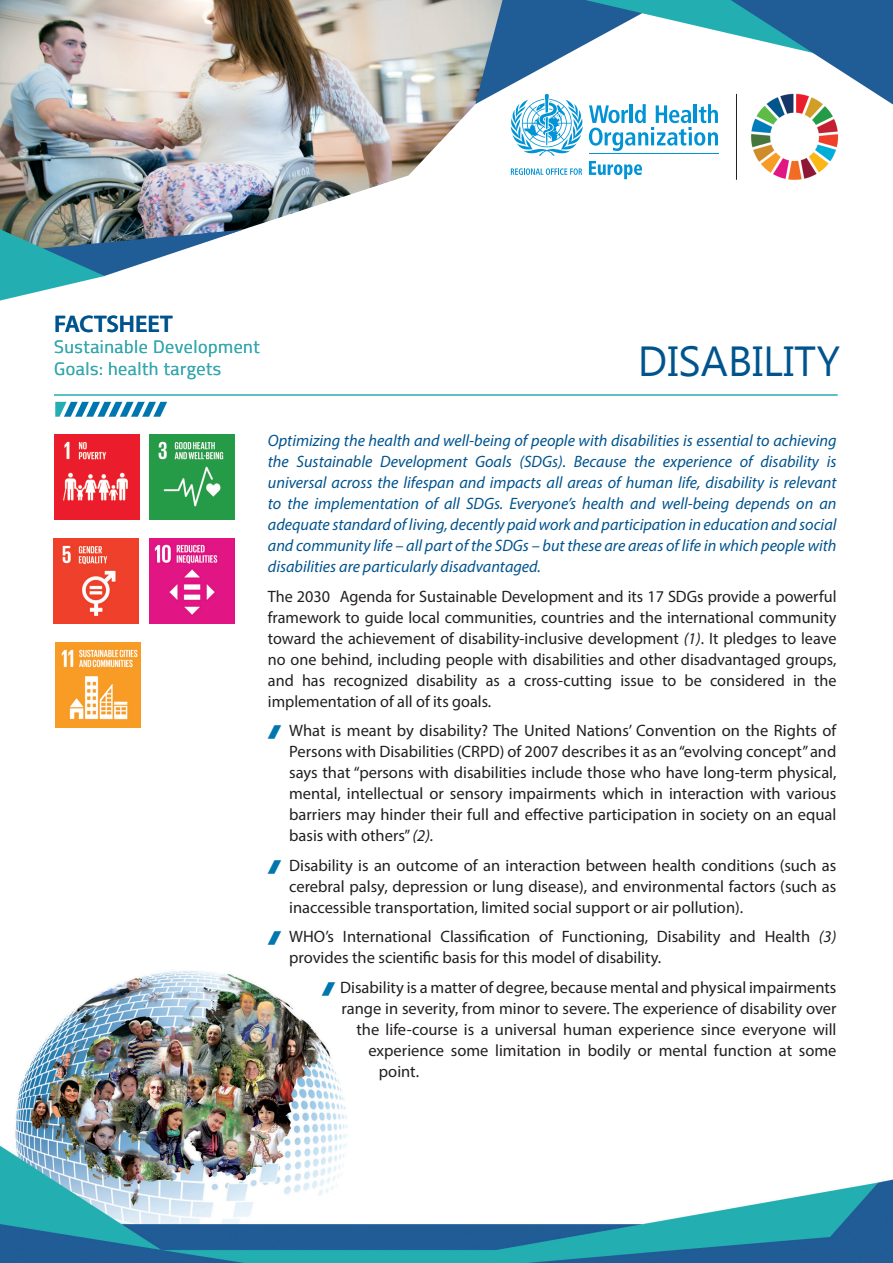
<style>
.page{position:relative;width:893px;height:1263px;background:#fff}
.page>*{position:absolute;margin:0;border:0;box-sizing:border-box;transform-origin:0 0}
.Titoli_interni{font:42px "Segoe UI";color:#00548e}
.sottotitoli{font:600 24px "Myriad Pro";color:#00548e}
.sottotitoli-2{font:18px/21.6px "Titillium Web";letter-spacing:.03em;color:#36a9af}
.TESTO_NORMALE{font:16.5px/21px "Myriad Pro";color:#231f20;text-align:justify}
.TESTO_NORMALE-2{font:italic 16.5px/21px "Myriad Pro";color:#00548e;text-align:justify}
.s1{font-style:italic}
</style>
<div class="page">
<img style="left:0;top:971px;width:893px;height:292px">
<img style="left:150px;top:435px;width:85px;height:85px">
<img style="left:54px;top:434px;width:85px;height:85px">
<img style="left:0;top:0;width:475px;height:230px">
<img style="left:150px;top:539px;width:85px;height:85px">
<img style="left:53px;top:539px;width:85px;height:85px">
<img style="left:55px;top:642px;width:85px;height:85px">
<hr style="left:736px;top:94px;width:1px;height:86px;background:#231f20">
<svg style="left:475px;top:0;width:418px;height:179px"></svg>
<img style="left:0;top:147px;width:243px;height:154px">
<hr style="left:54px;top:394px;width:784px;height:2px;background:#23afb1">
<svg style="left:55px;top:402px;width:112px;height:15px"></svg>
<svg style="left:322px;top:982px;width:13px;height:13px"></svg>
<p class="sottotitoli" style="left:54px;top:308px;width:120px">FACTSHEET</p>
<p class="sottotitoli-2" style="left:54px;top:335px;width:207px">Sustainable Development<br>Goals: health targets</p>
<p class="Titoli_interni" style="left:638px;top:332px;width:204px">DISABILITY</p>
<p class="TESTO_NORMALE-2" style="left:268px;top:430px;width:570px">Optimizing the health and well-being of people with disabilities is essential to achieving the Sustainable Development Goals (SDGs). Because the experience of disability is universal across the lifespan and impacts all areas of human life, disability is relevant to the implementation of all SDGs. Everyone’s health and well-being depends on an adequate standard of living, decently paid work and participation in education and social and community life – all part of the SDGs – but these are areas of life in which people with disabilities are particularly disadvantaged.</p>
<p class="TESTO_NORMALE" style="left:268px;top:585px;width:570px">The 2030 Agenda for Sustainable Development and its 17 SDGs provide a powerful framework to guide local communities, countries and the international community toward the achievement of disability-inclusive development <span class="s1">(1)</span>. It pledges to leave no one behind, including people with disabilities and other disadvantaged groups, and has recognized disability as a cross-cutting issue to be considered in the implementation of all of its goals.</p>
<p class="TESTO_NORMALE" style="left:289px;top:720px;width:549px">What is meant by disability? The United Nations’ Convention on the Rights of Persons with Disabilities (CRPD) of 2007 describes it as an “evolving concept” and says that “persons with disabilities include those who have long-term physical, mental, intellectual or sensory impairments which in interaction with various barriers may hinder their full and effective participation in society on an equal basis with others” <span class="s1">(2).</span></p>
<p class="TESTO_NORMALE" style="left:289px;top:854px;width:549px">Disability is an outcome of an interaction between health conditions (such as cerebral palsy, depression or lung disease), and environmental factors (such as inaccessible transportation, limited social support or air pollution).</p>
<p class="TESTO_NORMALE" style="left:289px;top:926px;width:549px">WHO’s International Classification of Functioning, Disability and Health <span class="s1">(3) </span>provides the scientific basis for this model of disability.</p>
<p class="TESTO_NORMALE" style="left:340px;top:976px;width:498px">Disability is a matter of degree, because mental and physical impairments</p>
<p class="TESTO_NORMALE" style="left:341px;top:997px;width:497px">range in severity, from minor to severe. The experience of disability over</p>
<p class="TESTO_NORMALE" style="left:356px;top:1018px;width:482px">the life-course is a universal human experience since everyone will</p>
<p class="TESTO_NORMALE" style="left:368px;top:1039px;width:470px">experience some limitation in bodily or mental function at some</p>
<p class="TESTO_NORMALE" style="left:379px;top:1060px;width:42px">point.</p>
</div>
